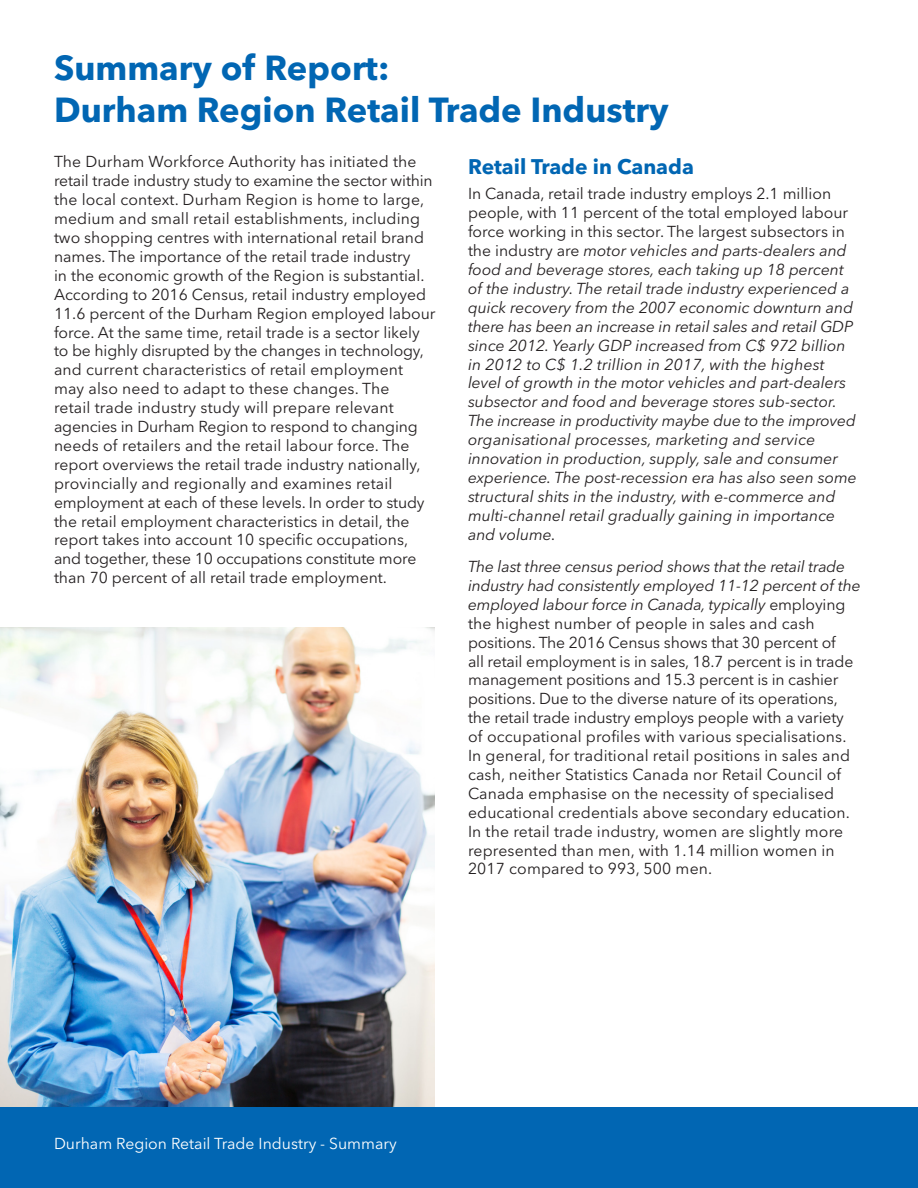
<style>
.page{position:relative;width:918px;height:1188px;background:#fff}
.page>*{position:absolute;margin:0;border:0;box-sizing:border-box;transform-origin:0 0}
.t1{font:700 34.5px/41.4px "Avenir Next LT Pro";color:#0166b3}
.t2{font:700 21px "Avenir Next LT Pro";color:#0166b3}
.Body_Copy{font:15.75px/18.9px "Avenir Next LT Pro";color:#231f20}
.Body_Copy-2{font:italic 15.75px/18.9px "Avenir Next LT Pro";color:#231f20}
.t3{font:15.75px "Avenir Next LT Pro";color:#fff}
.s1{font-style:normal}
.s2{font-style:italic}
</style>
<div class="page">
<div style="left:0;top:1107px;width:918px;height:81px;background:#0166b3"></div>
<img style="left:0;top:627px;width:434px;height:480px">
<h1 class="t1" style="left:54px;top:47px;width:616px">Summary of Report:<br>Durham Region Retail Trade Industry</h1>
<p class="Body_Copy" style="left:54px;top:153px;width:383px">The Durham Workforce Authority has initiated the retail trade industry study to examine the sector within the local context. Durham Region is home to large, medium and small retail establishments, including two shopping centres with international retail brand names. The importance of the retail trade industry<br>in the economic growth of the Region is substantial.<br>According to 2016 Census, retail industry employed 11.6 percent of the Durham Region employed labour force. At the same time, retail trade is a sector likely to be highly disrupted by the changes in technology, and current characteristics of retail employment may also need to adapt to these changes. The<br>retail trade industry study will prepare relevant agencies in Durham Region to respond to changing needs of retailers and the retail labour force. The report overviews the retail trade industry nationally, provincially and regionally and examines retail employment at each of these levels. In order to study the retail employment characteristics in detail, the report takes into account 10 specific occupations, and together, these 10 occupations constitute more than 70 percent of all retail trade employment.</p>
<h2 class="t2" style="left:468px;top:154px;width:227px">Retail Trade in Canada</h2>
<p class="Body_Copy-2" style="left:468px;top:184px;width:390px"><span class="s1">In Canada, retail trade industry employs 2.1 million people, with 11 percent of the total employed labour force working in this sector. The largest subsectors in the industry are</span> motor vehicles and parts-dealers and food and beverage stores, each taking up 18 percent of the industry. The retail trade industry experienced a quick recovery from the 2007 economic downturn and there has been an increase in retail sales and retail GDP since 2012. Yearly GDP increased from C$ 972 billion in 2012 to C$ 1.2 trillion in 2017, with the highest level of growth in the motor vehicles and part-dealers subsector and food and beverage stores sub-sector.<br>The increase in productivity maybe due to the improved organisational processes, marketing and service innovation in production, supply, sale and consumer experience. The post-recession era has also seen some structural shits in the industry, with e-commerce and multi-channel retail gradually gaining in importance and volume.</p>
<p class="Body_Copy" style="left:468px;top:557px;width:394px"><span class="s2">The last three census period shows that the retail trade industry had consistently employed 11-12 percent of the employed labour force in Canada, typically</span> employing the highest number of people in sales and cash positions. The 2016 Census shows that 30 percent of<br>all retail employment is in sales, 18.7 percent is in trade management positions and 15.3 percent is in cashier positions. Due to the diverse nature of its operations, the retail trade industry employs people with a variety of occupational profiles with various specialisations.<br>In general, for traditional retail positions in sales and cash, neither Statistics Canada nor Retail Council of Canada emphasise on the necessity of specialised educational credentials above secondary education.<br>In the retail trade industry, women are slightly more represented than men, with 1.14 million women in 2017 compared to 993, 500 men.</p>
<p class="t3" style="left:54px;top:1134px;width:344px">Durham Region Retail Trade Industry - Summary</p>
</div>
